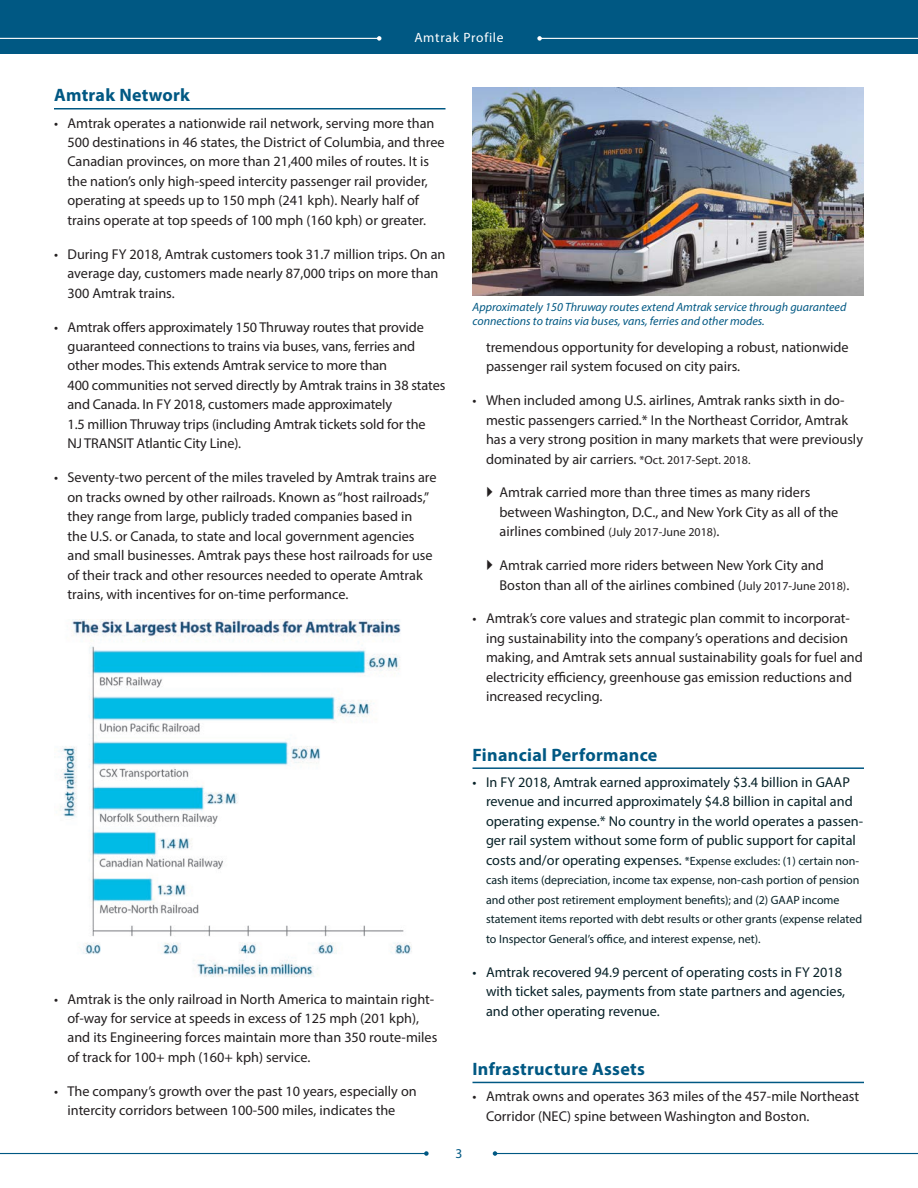
<style>
.page{position:relative;width:918px;height:1188px;background:#fff}
.page>*{position:absolute;margin:0;border:0;box-sizing:border-box;transform-origin:0 0}
.Subhead_Main{font:700 18px "Myriad Pro";letter-spacing:.015em;color:#005883}
.t1{font:14.25px/19.5px "Myriad Pro";color:#231f20}
.t2{font:14.25px/19.5px "Myriad Pro";color:#072127}
.t3{font:14.25px/19.5px "Myriad Pro";color:#072027}
.t4{font:13.5px "Myriad Pro";letter-spacing:.055em;color:#fff}
.t5{font:13.5px "Myriad Pro";color:#005883}
.t6{font:12px/19.5px "Myriad Pro";color:#072127}
.t7{font:italic 12px/13.5px "Myriad Pro";color:#005883}
.t8{font:12px "Myriad Pro";color:#231f20}
.s1{font-size:12px}
.s2{font-size:14.25px}
</style>
<div class="page">
<div style="left:0;top:0;width:918px;height:54px;background:#005883"></div>
<hr style="left:0;top:38px;width:379px;height:1px;background:#fff">
<svg style="left:377px;top:36px;width:4px;height:5px"></svg>
<hr style="left:540px;top:38px;width:378px;height:1px;background:#fff">
<svg style="left:537px;top:36px;width:5px;height:5px"></svg>
<hr style="left:0;top:1153px;width:426px;height:1px;background:#005883">
<svg style="left:424px;top:1151px;width:5px;height:5px"></svg>
<hr style="left:495px;top:1153px;width:423px;height:1px;background:#005883">
<svg style="left:493px;top:1151px;width:4px;height:5px"></svg>
<hr style="left:54px;top:108px;width:392px;height:2px;background:#005883">
<hr style="left:472px;top:767px;width:392px;height:2px;background:#005883">
<hr style="left:472px;top:1082px;width:392px;height:1px;background:#005883">
<img style="left:472px;top:88px;width:392px;height:207px">
<img style="left:59px;top:619px;width:353px;height:358px">
<p class="t4" style="left:414px;top:30px;width:91px">Amtrak Profile</p>
<p class="Subhead_Main" style="left:54px;top:83px;width:138px">Amtrak Network</p>
<p class="t1" style="left:68px;top:113px;width:379px;text-indent:-14px">• Amtrak operates a nationwide rail network, serving more than 500 destinations in 46 states, the District of Columbia, and three Canadian provinces, on more than 21,400 miles of routes. It is the nation’s only high-speed intercity passenger rail provider, operating at speeds up to 150 mph (241 kph). Nearly half of trains operate at top speeds of 100 mph (160 kph) or greater.</p>
<p class="t1" style="left:68px;top:244px;width:380px;text-indent:-14px">• During FY 2018, Amtrak customers took 31.7 million trips. On an average day, customers made nearly 87,000 trips on more than<br>300 Amtrak trains.</p>
<p class="t1" style="left:68px;top:317px;width:379px;text-indent:-14px">• Amtrak offers approximately 150 Thruway routes that provide guaranteed connections to trains via buses, vans, ferries and other modes. This extends Amtrak service to more than<br>400 communities not served directly by Amtrak trains in 38 states and Canada. In FY 2018, customers made approximately<br>1.5 million Thruway trips (including Amtrak tickets sold for the<br>NJ TRANSIT Atlantic City Line).</p>
<p class="t1" style="left:68px;top:467px;width:371px;text-indent:-14px">• Seventy-two percent of the miles traveled by Amtrak trains are on tracks owned by other railroads. Known as “host railroads,” they range from large, publicly traded companies based in<br>the U.S. or Canada, to state and local government agencies and small businesses. Amtrak pays these host railroads for use of their track and other resources needed to operate Amtrak trains, with incentives for on-time performance.</p>
<p class="t7" style="left:472px;top:300px;width:375px">Approximately 150 Thruway routes extend Amtrak service through guaranteed connections to trains via buses, vans, ferries and other modes.</p>
<p class="t1" style="left:486px;top:337px;width:364px">tremendous opportunity for developing a robust, nationwide passenger rail system focused on city pairs.</p>
<p class="t1" style="left:486px;top:390px;width:379px;text-indent:-14px">• When included among U.S. airlines, Amtrak ranks sixth in do&shy;mestic passengers carried.* In the Northeast Corridor, Amtrak has a very strong position in many markets that were previously dominated by air carriers. <span class="s1">*Oct. 2017-Sept. 2018.</span></p>
<p class="t1" style="left:499px;top:483px;width:340px">Amtrak carried more than three times as many riders between Washington, D.C., and New York City as all of the</p>
<p class="t8" style="left:499px;top:525px;width:221px"><span class="s2">airlines combined</span> (July 2017-June 2018)<span class="s2">.</span></p>
<p class="t1" style="left:499px;top:555px;width:351px">Amtrak carried more riders between New York City and<br>Boston than all of the airlines combined (<span class="s1">July 2017-June 2018)</span>.</p>
<p class="t1" style="left:486px;top:609px;width:378px;text-indent:-14px">• Amtrak’s core values and strategic plan commit to incorporat&shy;ing sustainability into the company’s operations and decision making, and Amtrak sets annual sustainability goals for fuel and electricity efficiency, greenhouse gas emission reductions and increased recycling.</p>
<p class="t1" style="left:68px;top:989px;width:371px;text-indent:-14px">• Amtrak is the only railroad in North America to maintain right&shy;of-way for service at speeds in excess of 125 mph (201 kph), and its Engineering forces maintain more than 350 route-miles of track for 100+ mph (160+ kph) service.</p>
<p class="t1" style="left:54px;top:1081px;width:364px;text-align:center">• The company’s growth over the past 10 years, especially on intercity corridors between 100-500 miles, indicates the</p>
<p class="Subhead_Main" style="left:472px;top:743px;width:186px">Financial Performance</p>
<p class="t2" style="left:486px;top:772px;width:379px;text-indent:-14px">• In FY 2018, Amtrak earned approximately $3.4 billion in GAAP revenue and incurred approximately $4.8 billion in capital and operating expense.* No country in the world operates a passen&shy;ger rail system without some form of public support for capital</p>
<p class="t6" style="left:486px;top:851px;width:378px"><span class="s2">costs and/or operating expenses.</span> *Expense excludes: (1) certain non&shy;cash items (depreciation, income tax expense, non-cash portion of pension and other post retirement employment benefits); and (2) GAAP income statement items reported with debt results or other grants (expense related to Inspector General’s office, and interest expense, net).</p>
<p class="t3" style="left:486px;top:962px;width:361px;text-indent:-14px">• Amtrak recovered 94.9 percent of operating costs in FY 2018 with ticket sales, payments from state partners and agencies, and other operating revenue.</p>
<p class="t5" style="left:456px;top:1145px;width:8px">3</p>
<p class="Subhead_Main" style="left:472px;top:1057px;width:174px">Infrastructure Assets</p>
<p class="t1" style="left:486px;top:1086px;width:375px;text-indent:-14px">• Amtrak owns and operates 363 miles of the 457-mile Northeast<br>Corridor (NEC) spine between Washington and Boston.</p>
</div>
